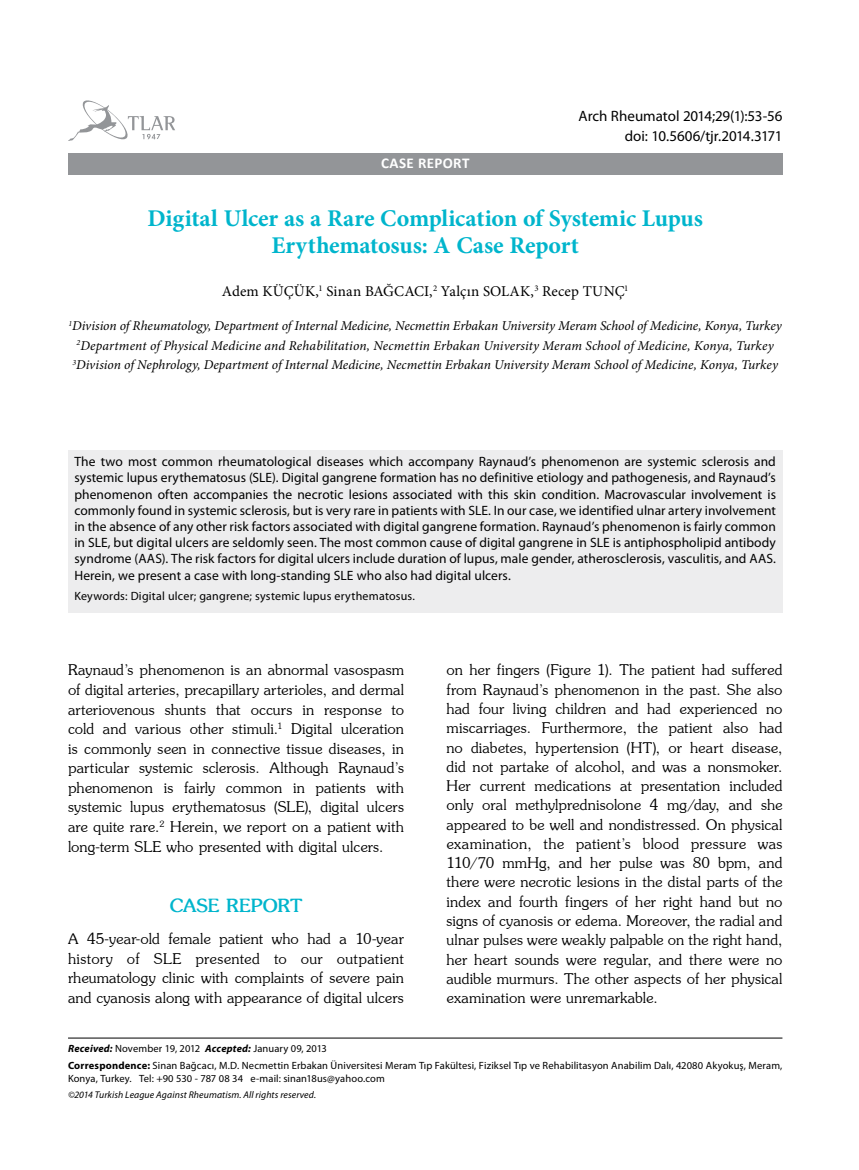
<style>
.page{position:relative;width:859px;height:1170px;background:#fff}
.page>*{position:absolute;margin:0;border:0;box-sizing:border-box;transform-origin:0 0}
.t1{font:700 24px/27px "Minion Pro";letter-spacing:-.005em;color:#00b5cc;text-align:center}
.t2{font:700 18px "Souvenir";letter-spacing:-.01em;color:#00b5cc}
.t3{font:16.05px/19.2px "Souvenir";letter-spacing:.015em;color:#000;text-align:justify}
.t4{font:15px "Myriad Pro";letter-spacing:-.005em;color:#000}
.t5{font:15px "Minion Pro";letter-spacing:.01em;color:#000}
.t6{font:700 15px "Calibri";letter-spacing:.025em;color:#fff}
.t7{font:13.5px/16.2px "Myriad Pro";letter-spacing:.005em;color:#000;text-align:justify}
.t8{font:italic 13.5px/19.5px "Minion Pro";color:#000;text-align:center}
.t9{font:12px "Myriad Pro";letter-spacing:.015em;color:#000}
.t10{font:10.5px/16.8px "Myriad Pro";letter-spacing:.01em;color:#000}
.t11{font:italic 9.75px "Myriad Pro";letter-spacing:.01em;color:#000}
.s1{font-weight:700;font-style:italic}
.s2{font-weight:700}
</style>
<div class="page">
<svg style="left:68px;top:100px;width:107px;height:41px"></svg>
<div style="left:68px;top:153px;width:714px;height:21px;background:#939598"></div>
<hr style="left:68px;top:1037px;width:714px;height:1px;background:#000">
<div style="left:68px;top:449px;width:714px;height:163px;background:#ededee"></div>
<p class="t4" style="left:578px;top:107px;width:205px">Arch Rheumatol 2014;29(1):53-56</p>
<p class="t6" style="left:381px;top:154px;width:90px">CASE REPORT</p>
<p class="t4" style="left:625px;top:127px;width:159px">doi: 10.5606/tjr.2014.3171</p>
<h1 class="t1" style="left:147px;top:204px;width:557px">Digital Ulcer as a Rare Complication of Systemic Lupus<br>Erythematosus: A Case Report</h1>
<p class="t5" style="left:222px;top:281px;width:408px">Adem KÜÇÜK,<sup>1</sup> Sinan BAĞCACI,<sup>2</sup> Yalçın SOLAK,<sup>3</sup> Recep TUNÇ<sup>1</sup></p>
<p class="t8" style="left:69px;top:316px;width:715px"><sup>1</sup>Division of Rheumatology, Department of Internal Medicine, Necmettin Erbakan University Meram School of Medicine, Konya, Turkey<br><sup>2</sup>Department of Physical Medicine and Rehabilitation, Necmettin Erbakan University Meram School of Medicine, Konya, Turkey<br><sup>3</sup>Division of Nephrology, Department of Internal Medicine, Necmettin Erbakan University Meram School of Medicine, Konya, Turkey</p>
<p class="t7" style="left:74px;top:453px;width:703px">The two most common rheumatological diseases which accompany Raynaud’s phenomenon are systemic sclerosis and systemic lupus erythematosus (SLE). Digital gangrene formation has no definitive etiology and pathogenesis, and Raynaud’s phenomenon often accompanies the necrotic lesions associated with this skin condition. Macrovascular involvement is commonly found in systemic sclerosis, but is very rare in patients with SLE. In our case, we identified ulnar artery involvement in the absence of any other risk factors associated with digital gangrene formation. Raynaud’s phenomenon is fairly common in SLE, but digital ulcers are seldomly seen. The most common cause of digital gangrene in SLE is antiphospholipid antibody syndrome (AAS). The risk factors for digital ulcers include duration of lupus, male gender, atherosclerosis, vasculitis, and AAS.<br>Herein, we present a case with long-standing SLE who also had digital ulcers.</p>
<p class="t9" style="left:74px;top:588px;width:342px">Keywords: Digital ulcer; gangrene; systemic lupus erythematosus.</p>
<p class="t3" style="left:68px;top:660px;width:337px">Raynaud’s phenomenon is an abnormal vasospasm of digital arteries, precapillary arterioles, and dermal arteriovenous shunts that occurs in response to cold and various other stimuli.<sup>1</sup> Digital ulceration is commonly seen in connective tissue diseases, in particular systemic sclerosis. Although Raynaud’s phenomenon is fairly common in patients with systemic lupus erythematosus (SLE), digital ulcers are quite rare.<sup>2</sup> Herein, we report on a patient with long-term SLE who presented with digital ulcers.</p>
<p class="t2" style="left:170px;top:893px;width:134px">CASE REPORT</p>
<p class="t3" style="left:68px;top:929px;width:337px">A 45-year-old female patient who had a 10-year history of SLE presented to our outpatient rheumatology clinic with complaints of severe pain and cyanosis along with appearance of digital ulcers</p>
<p class="t3" style="left:446px;top:661px;width:337px">on her fingers (Figure 1). The patient had suffered from Raynaud’s phenomenon in the past. She also had four living children and had experienced no miscarriages. Furthermore, the patient also had no diabetes, hypertension (HT), or heart disease, did not partake of alcohol, and was a nonsmoker.<br>Her current medications at presentation included only oral methylprednisolone 4 mg/day, and she appeared to be well and nondistressed. On physical examination, the patient’s blood pressure was 110/70 mmHg, and her pulse was 80 bpm, and there were necrotic lesions in the distal parts of the index and fourth fingers of her right hand but no signs of cyanosis or edema. Moreover, the radial and ulnar pulses were weakly palpable on the right hand, her heart sounds were regular, and there were no audible murmurs. The other aspects of her physical examination were unremarkable.</p>
<p class="t10" style="left:68px;top:1040px;width:716px"><span class="s1">Received:</span> November 19, 2012 <span class="s1">Accepted:</span> January 09, 2013<br><span class="s2">Correspondence:</span> Sinan Bağcacı, M.D. Necmettin Erbakan Üniversitesi Meram Tıp Fakültesi, Fiziksel Tıp ve Rehabilitasyon Anabilim Dalı, 42080 Akyokuş, Meram,</p>
<p class="t10" style="left:68px;top:1069px;width:318px">Konya, Turkey. Tel: +90 530 - 787 08 34 e-mail: sinan18us@yahoo.com</p>
<p class="t11" style="left:68px;top:1088px;width:250px">©2014 Turkish League Against Rheumatism. All rights reserved.</p>
</div>
